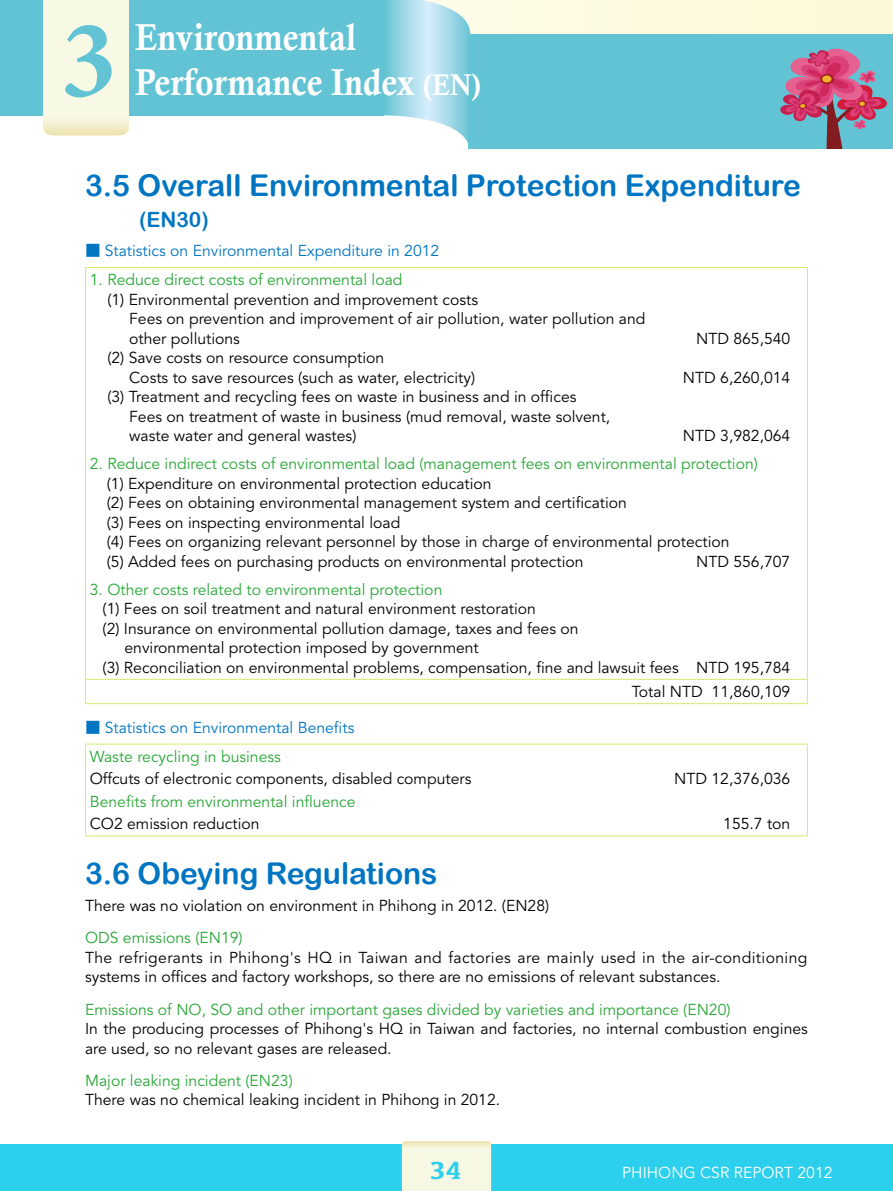
<style>
.page{position:relative;width:893px;height:1191px;background:#fff}
.page>*{position:absolute;margin:0;border:0;box-sizing:border-box;transform-origin:0 0}
.t1{font:700 112.05px "Minion Pro";color:#61c3d4}
.t2{font:37.5px/45px "Calis MT Bol";color:#fff;scale:.9 1}
.t3{font:30px "Arial Rounded MT Bold";color:#0075c2}
.t4{font:700 25.5px "Kefa";color:#2dd0ec}
.t5{font:21px "Arial Rounded MT Bold";color:#0075c2}
.t6{font:15.75px/19.5px "Avenir";color:#000}
.t7{font:15.75px "Avenir";color:#2aa738}
.t8{font:15.75px "Avenir";color:#0075c2}
.t9{font:15.75px "Avenir";color:#fff}
.s1{font-size:30px}
.s2{font-family:"DF Hei Std W3"}
</style>
<div class="page">
<div style="left:0;top:1144px;width:893px;height:47px;background:#2dd0ec"></div>
<svg style="left:402px;top:1141px;width:89px;height:50px;background:#f5f6de"></svg>
<div style="left:0;top:0;width:893px;height:107px;background:#fdfadf"></div>
<div style="left:0;top:0;width:384px;height:115px;background:#61c3d4"></div>
<svg style="left:384px;top:0;width:86px;height:149px"></svg>
<div style="left:469px;top:34px;width:424px;height:115px;background:#61c3d4"></div>
<svg style="left:43px;top:0;width:86px;height:136px;background:#f6f7e1"></svg>
<svg style="left:780px;top:48px;width:107px;height:101px"></svg>
<hr style="left:85px;top:267px;width:723px;height:1px;background:#d6ed78">
<hr style="left:85px;top:268px;width:1px;height:411px;background:#d6ed78">
<hr style="left:807px;top:268px;width:1px;height:411px;background:#d6ed78">
<hr style="left:85px;top:679px;width:723px;height:1px;background:#d6ed78">
<svg style="left:85px;top:680px;width:1px;height:23px"></svg>
<svg style="left:807px;top:680px;width:1px;height:23px"></svg>
<hr style="left:85px;top:703px;width:723px;height:1px;background:#d6ed78">
<hr style="left:85px;top:743px;width:723px;height:1px;background:#d6ed78">
<hr style="left:85px;top:744px;width:1px;height:91px;background:#d6ed78">
<hr style="left:807px;top:744px;width:1px;height:91px;background:#d6ed78">
<hr style="left:85px;top:835px;width:723px;height:1px;background:#d6ed78">
<h1 class="t1" style="left:61px;top:-19px;width:58px">3</h1>
<h2 class="t2" style="left:135px;top:15px;width:386px">Environmental<br>Performance Index <span class="s1">(EN)</span></h2>
<h3 class="t3" style="left:85px;top:167px;width:717px">3.5 Overall Environmental Protection Expenditure</h3>
<h3 class="t5" style="left:139px;top:207px;width:71px">(EN30)</h3>
<p class="t8" style="left:85px;top:241px;width:356px"><span class="s2">▓</span> Statistics on Environmental Expenditure in 2012</p>
<p class="t7" style="left:90px;top:271px;width:314px">1. Reduce direct costs of environmental load</p>
<p class="t6" style="left:129px;top:290px;width:518px;text-indent:-22px">(1) Environmental prevention and improvement costs<br>Fees on prevention and improvement of air pollution, water pollution and other pollutions</p>
<p class="t6" style="left:129px;top:348px;width:347px;text-indent:-22px">(2) Save costs on resource consumption<br>Costs to save resources (such as water, electricity)</p>
<p class="t6" style="left:696px;top:329px;width:96px">NTD 865,540</p>
<p class="t6" style="left:683px;top:368px;width:109px">NTD 6,260,014</p>
<p class="t6" style="left:129px;top:387px;width:483px;text-indent:-22px">(3) Treatment and recycling fees on waste in business and in offices<br>Fees on treatment of waste in business (mud removal, waste solvent, waste water and general wastes)</p>
<p class="t6" style="left:683px;top:426px;width:109px">NTD 3,982,064</p>
<p class="t7" style="left:90px;top:455px;width:669px">2. Reduce indirect costs of environmental load (management fees on environmental protection)</p>
<p class="t6" style="left:107px;top:474px;width:624px">(1) Expenditure on environmental protection education<br>(2) Fees on obtaining environmental management system and certification<br>(3) Fees on inspecting environmental load<br>(4) Fees on organizing relevant personnel by those in charge of environmental protection (5) Added fees on purchasing products on environmental protection<span class="s2">　　</span></p>
<p class="t6" style="left:696px;top:552px;width:96px">NTD 556,707</p>
<p class="t7" style="left:90px;top:580px;width:354px">3. Other costs related to environmental protection</p>
<p class="t6" style="left:103px;top:599px;width:435px">(1) Fees on soil treatment and natural environment restoration</p>
<p class="t6" style="left:103px;top:619px;width:477px">(2) Insurance on environmental pollution damage, taxes and fees on</p>
<p class="t6" style="left:124px;top:638px;width:356px">environmental protection imposed by government</p>
<p class="t6" style="left:103px;top:658px;width:689px">(3) Reconciliation on environmental problems, compensation, fine and lawsuit fees NTD 195,784</p>
<p class="t6" style="left:632px;top:682px;width:160px">Total NTD 11,860,109</p>
<p class="t8" style="left:85px;top:719px;width:271px"><span class="s2">▓</span> Statistics on Environmental Benefits</p>
<p class="t7" style="left:90px;top:747px;width:193px">Waste recycling in business</p>
<p class="t6" style="left:90px;top:769px;width:383px">Offcuts of electronic components, disabled computers</p>
<p class="t6" style="left:674px;top:769px;width:118px">NTD 12,376,036</p>
<p class="t7" style="left:90px;top:792px;width:267px">Benefits from environmental influence</p>
<p class="t6" style="left:90px;top:814px;width:171px">CO2 emission reduction</p>
<p class="t6" style="left:723px;top:814px;width:69px">155.7 ton</p>
<h3 class="t3" style="left:85px;top:856px;width:354px">3.6 Obeying Regulations</h3>
<p class="t6" style="left:85px;top:896px;width:466px">There was no violation on environment in Phihong in 2012. (EN28)</p>
<p class="t7" style="left:85px;top:929px;width:159px">ODS emissions (EN19)</p>
<p class="t6" style="left:85px;top:948px;width:724px">The refrigerants in Phihong's HQ in Taiwan and factories are mainly used in the air-conditioning systems in offices and factory workshops, so there are no emissions of relevant substances.</p>
<p class="t7" style="left:85px;top:1000px;width:647px">Emissions of NO, SO and other important gases divided by varieties and importance (EN20)</p>
<p class="t6" style="left:85px;top:1019px;width:724px">In the producing processes of Phihong's HQ in Taiwan and factories, no internal combustion engines are used, so no relevant gases are released.</p>
<p class="t7" style="left:85px;top:1071px;width:209px">Major leaking incident (EN23)</p>
<p class="t6" style="left:85px;top:1090px;width:417px">There was no chemical leaking incident in Phihong in 2012.</p>
<h3 class="t4" style="left:430px;top:1153px;width:34px">34</h3>
<p class="t9" style="left:622px;top:1163px;width:212px">PHIHONG CSR REPORT 2012</p>
</div>
